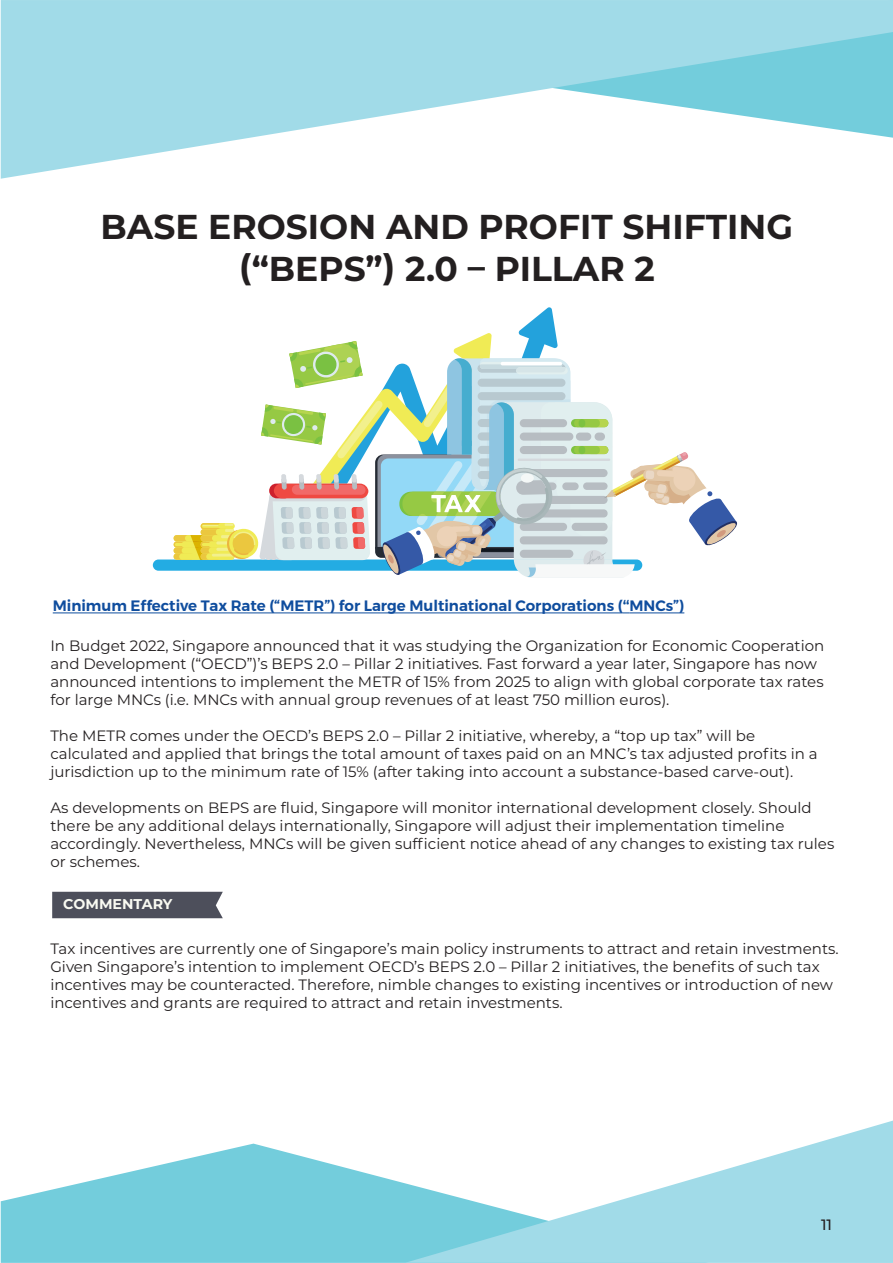
<style>
.page{position:relative;width:893px;height:1263px;background:#fff}
.page>*{position:absolute;margin:0;border:0;box-sizing:border-box;transform-origin:0 0}
.t1{font:700 34.5px/41.4px "Montserrat";color:#231f20;text-align:center}
.t2{font:15px/18px "Montserrat";color:#231f20}
.t3{font:600 15px "Montserrat";color:#0f4d9e}
.t4{font:500 15px "Montserrat";color:#231f20}
.t5{font:700 14.25px "Montserrat";color:#f9faf2}
.s1{color:#0d4e9b}
</style>
<div class="page">
<svg style="left:1px;top:0;width:892px;height:179px;fill:#a1dbe8"></svg>
<svg style="left:1px;top:1143px;width:404px;height:120px;fill:#73cddc"></svg>
<svg style="left:405px;top:1120px;width:488px;height:143px;fill:#a1dbe8"></svg>
<hr style="left:53px;top:612px;width:570px;height:1px;background:#0f4d9e">
<hr style="left:629px;top:612px;width:55px;height:1px;background:#0f4d9e">
<div style="left:52px;top:892px;width:171px;height:26px;background:#4d4f5b"></div>
<div style="left:153px;top:559px;width:489px;height:12px;background:#23ace3;border-radius:6px"></div>
<svg style="left:174px;top:307px;width:563px;height:271px"></svg>
<h1 class="t1" style="left:101px;top:204px;width:694px">BASE EROSION AND PROFIT SHIFTING (“BEPS”) 2.0 – PILLAR 2</h1>
<p class="t3" style="left:53px;top:594px;width:633px">Minimum Effective Tax Rate (“METR”) for Large Multinational Corporations (<span class="s1">“</span>MNCs”)</p>
<p class="t2" style="left:50px;top:637px;width:775px">In Budget 2022, Singapore announced that it was studying the Organization for Economic Cooperation and Development (“OECD”)’s BEPS 2.0 – Pillar 2 initiatives. Fast forward a year later, Singapore has now announced intentions to implement the METR of 15% from 2025 to align with global corporate tax rates for large MNCs (i.e. MNCs with annual group revenues of at least 750 million euros).</p>
<p class="t2" style="left:50px;top:727px;width:769px">The METR comes under the OECD’s BEPS 2.0 – Pillar 2 initiative, whereby, a “top up tax” will be calculated and applied that brings the total amount of taxes paid on an MNC’s tax adjusted profits in a jurisdiction up to the minimum rate of 15% (after taking into account a substance-based carve-out).</p>
<p class="t2" style="left:50px;top:799px;width:785px">As developments on BEPS are fluid, Singapore will monitor international development closely. Should there be any additional delays internationally, Singapore will adjust their implementation timeline accordingly. Nevertheless, MNCs will be given sufficient notice ahead of any changes to existing tax rules or schemes.</p>
<p class="t5" style="left:63px;top:894px;width:111px">COMMENTARY</p>
<p class="t2" style="left:50px;top:939px;width:790px">Tax incentives are currently one of Singapore’s main policy instruments to attract and retain investments.<br>Given Singapore’s intention to implement OECD’s BEPS 2.0 – Pillar 2 initiatives, the benefits of such tax incentives may be counteracted. Therefore, nimble changes to existing incentives or introduction of new incentives and grants are required to attract and retain investments.</p>
<p class="t4" style="left:821px;top:1214px;width:13px">11</p>
</div>
